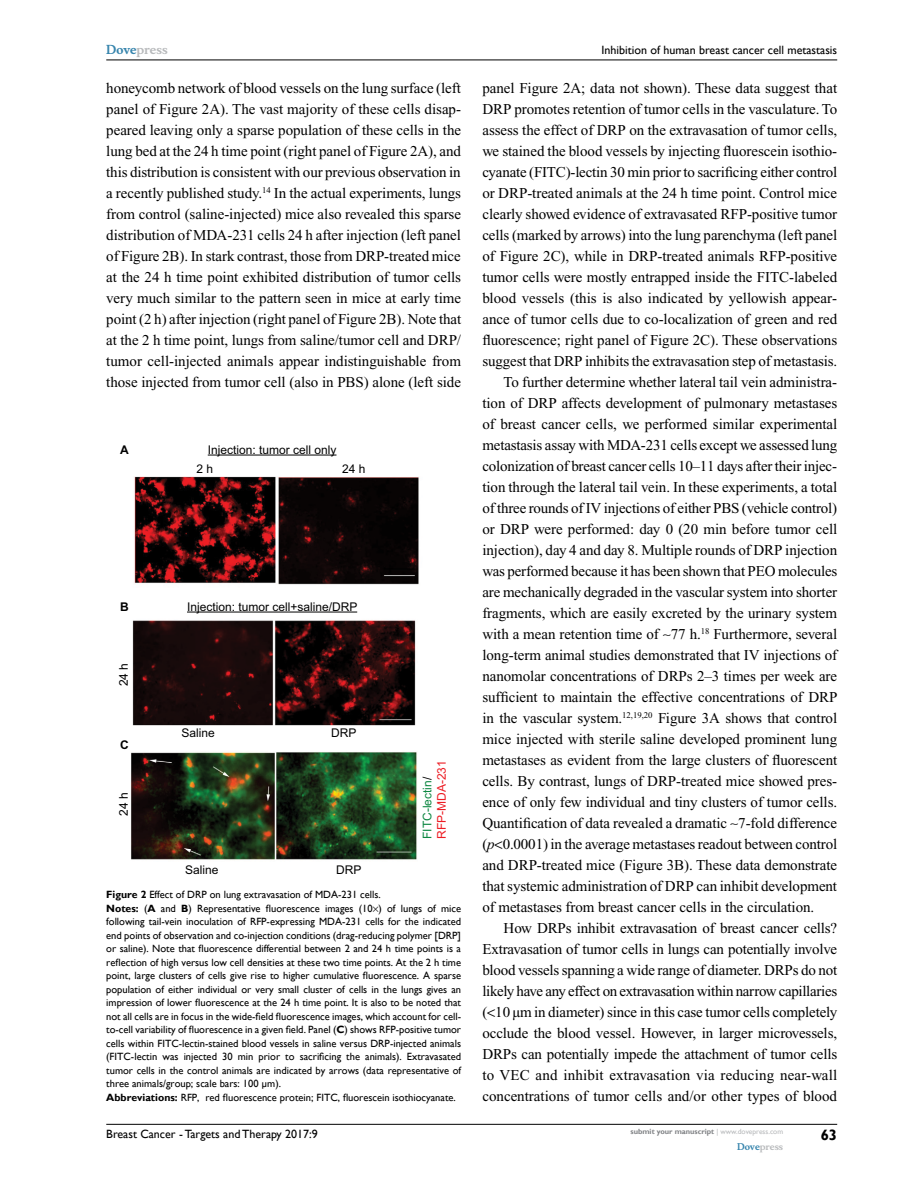
<style>
.page{position:relative;width:918px;height:1188px;background:#fff}
.page>*{position:absolute;margin:0;border:0;box-sizing:border-box;transform-origin:0 0}
.t1{font:15px/21px "Times New Roman";letter-spacing:-.005em;color:#000;text-align:justify}
.t2{font:700 15px "Gill Sans";color:#000}
.t3{font:12px "Arial";color:#000}
.t4{font:12px "Gill Sans";color:#000}
.t5{font:12px/14.4px "Arial";color:#0d8742}
.t6{font:700 12px "Musee";color:#b8babc}
.t7{font:700 12px "Arial";color:#000}
.t8{font:10.5px/13.5px "Gill Sans";color:#000}
.t9{font:700 9px "Musee";color:#b8babc}
.t10{font:700 7.5px "Gill Sans";color:#808285}
.s1{color:#3785ad}
.s2{font-style:italic}
.s3{color:#000}
.s4{color:#ed1d24}
.s5{font-weight:700}
.s6{font-weight:400;color:#b8babc}
</style>
<div class="page">
<hr style="left:106px;top:1124px;width:731px;height:1px;background:#000">
<hr style="left:106px;top:60px;width:731px;height:1px;background:#000">
<img style="left:131px;top:477px;width:288px;height:383px">
<hr style="left:208px;top:455px;width:128px;height:1px;background:#000">
<hr style="left:187px;top:612px;width:170px;height:1px;background:#000">
<p class="t6" style="left:106px;top:43px;width:63px"><span class="s1">Dove</span>press</p>
<p class="t4" style="left:602px;top:43px;width:237px">Inhibition of human breast cancer cell metastasis</p>
<p class="t1" style="left:106px;top:77px;width:357px">honeycomb network of blood vessels on the lung surface (left panel of Figure 2A). The vast majority of these cells disap&shy;peared leaving only a sparse population of these cells in the lung bed at the 24 h time point (right panel of Figure 2A), and this distribution is consistent with our previous observation in a recently published study.<sup>14</sup> In the actual experiments, lungs from control (saline-injected) mice also revealed this sparse distribution of MDA-231 cells 24 h after injection (left panel of Figure 2B). In stark contrast, those from DRP-treated mice at the 24 h time point exhibited distribution of tumor cells very much similar to the pattern seen in mice at early time point (2 h) after injection (right panel of Figure 2B). Note that at the 2 h time point, lungs from saline/tumor cell and DRP/ tumor cell-injected animals appear indistinguishable from those injected from tumor cell (also in PBS) alone (left side</p>
<p class="t1" style="left:482px;top:77px;width:356px">panel Figure 2A; data not shown). These data suggest that</p>
<p class="t1" style="left:482px;top:98px;width:356px">DRP promotes retention of tumor cells in the vasculature. To</p>
<p class="t1" style="left:482px;top:119px;width:356px">assess the effect of DRP on the extravasation of tumor cells,</p>
<p class="t1" style="left:482px;top:140px;width:356px">we stained the blood vessels by injecting fluorescein isothio-</p>
<p class="t1" style="left:482px;top:161px;width:357px">cyanate (FITC)-lectin 30 min prior to sacrificing either control</p>
<p class="t1" style="left:482px;top:182px;width:356px">or DRP-treated animals at the 24 h time point. Control mice</p>
<p class="t1" style="left:482px;top:203px;width:356px">clearly showed evidence of extravasated RFP-positive tumor</p>
<p class="t1" style="left:482px;top:224px;width:356px">cells (marked by arrows) into the lung parenchyma (left panel</p>
<p class="t1" style="left:482px;top:245px;width:356px">of Figure 2C), while in DRP-treated animals RFP-positive</p>
<p class="t1" style="left:482px;top:266px;width:356px">tumor cells were mostly entrapped inside the FITC-labeled</p>
<p class="t1" style="left:482px;top:287px;width:356px">blood vessels (this is also indicated by yellowish appear-</p>
<p class="t1" style="left:482px;top:308px;width:356px">ance of tumor cells due to co-localization of green and red</p>
<p class="t1" style="left:482px;top:329px;width:356px">fluorescence; right panel of Figure 2C). These observations</p>
<p class="t1" style="left:482px;top:350px;width:357px">suggest that DRP inhibits the extravasation step of metastasis.</p>
<p class="t1" style="left:504px;top:371px;width:335px">To further determine whether lateral tail vein administra-</p>
<p class="t1" style="left:482px;top:392px;width:356px">tion of DRP affects development of pulmonary metastases</p>
<p class="t1" style="left:482px;top:413px;width:357px">of breast cancer cells, we performed similar experimental</p>
<p class="t1" style="left:482px;top:434px;width:357px">metastasis assay with MDA-231 cells except we assessed lung</p>
<p class="t1" style="left:482px;top:455px;width:356px">colonization of breast cancer cells 10–11 days after their injec-</p>
<p class="t1" style="left:482px;top:476px;width:356px">tion through the lateral tail vein. In these experiments, a total</p>
<p class="t1" style="left:482px;top:497px;width:356px">of three rounds of IV injections of either PBS (vehicle control)</p>
<p class="t1" style="left:482px;top:518px;width:356px">or DRP were performed: day 0 (20 min before tumor cell</p>
<p class="t1" style="left:482px;top:539px;width:356px">injection), day 4 and day 8. Multiple rounds of DRP injection</p>
<p class="t1" style="left:482px;top:560px;width:357px">was performed because it has been shown that PEO molecules</p>
<p class="t1" style="left:482px;top:581px;width:356px">are mechanically degraded in the vascular system into shorter</p>
<p class="t1" style="left:482px;top:602px;width:356px">fragments, which are easily excreted by the urinary system</p>
<p class="t1" style="left:482px;top:623px;width:356px">with a mean retention time of 77 h.<sup>18</sup> Furthermore, several</p>
<p class="t1" style="left:482px;top:644px;width:356px">long-term animal studies demonstrated that IV injections of</p>
<p class="t1" style="left:482px;top:665px;width:356px">nanomolar concentrations of DRPs 2–3 times per week are</p>
<p class="t1" style="left:482px;top:686px;width:356px">sufficient to maintain the effective concentrations of DRP</p>
<p class="t1" style="left:482px;top:707px;width:356px">in the vascular system.<sup>12,19,20</sup> Figure 3A shows that control</p>
<p class="t1" style="left:482px;top:728px;width:356px">mice injected with sterile saline developed prominent lung</p>
<p class="t1" style="left:482px;top:749px;width:356px">metastases as evident from the large clusters of fluorescent</p>
<p class="t1" style="left:482px;top:770px;width:356px">cells. By contrast, lungs of DRP-treated mice showed pres-</p>
<p class="t1" style="left:482px;top:791px;width:356px">ence of only few individual and tiny clusters of tumor cells.</p>
<p class="t1" style="left:482px;top:812px;width:356px">Quantification of data revealed a dramatic 7-fold difference</p>
<p class="t1" style="left:482px;top:833px;width:356px">(<span class="s2">p</span> 0.0001) in the average metastases readout between control</p>
<p class="t1" style="left:482px;top:854px;width:356px">and DRP-treated mice (Figure 3B). These data demonstrate</p>
<p class="t1" style="left:482px;top:875px;width:356px">that systemic administration of DRP can inhibit development</p>
<p class="t1" style="left:482px;top:896px;width:333px">of metastases from breast cancer cells in the circulation.</p>
<p class="t1" style="left:504px;top:917px;width:335px">How DRPs inhibit extravasation of breast cancer cells?</p>
<p class="t1" style="left:482px;top:938px;width:356px">Extravasation of tumor cells in lungs can potentially involve</p>
<p class="t1" style="left:482px;top:959px;width:356px">blood vessels spanning a wide range of diameter. DRPs do not</p>
<p class="t1" style="left:482px;top:980px;width:356px">likely have any effect on extravasation within narrow capillaries</p>
<p class="t1" style="left:482px;top:1001px;width:357px">( 10 µm in diameter) since in this case tumor cells completely</p>
<p class="t1" style="left:482px;top:1022px;width:356px">occlude the blood vessel. However, in larger microvessels,</p>
<p class="t1" style="left:482px;top:1043px;width:356px">DRPs can potentially impede the attachment of tumor cells</p>
<p class="t1" style="left:482px;top:1064px;width:356px">to VEC and inhibit extravasation via reducing near‑wall</p>
<p class="t1" style="left:482px;top:1085px;width:356px">concentrations of tumor cells and/or other types of blood</p>
<p class="t7" style="left:120px;top:441px;width:10px">A</p>
<p class="t3" style="left:208px;top:441px;width:130px">Injection: tumor cell only</p>
<p class="t3" style="left:342px;top:461px;width:25px">24 h</p>
<p class="t3" style="left:197px;top:461px;width:18px">2 h</p>
<p class="t3" style="left:187px;top:598px;width:172px">Injection: tumor cell+saline/DRP</p>
<p class="t7" style="left:120px;top:598px;width:10px">B</p>
<p class="t3" style="left:115px;top:686px;width:25px;rotate:-90deg">24 h</p>
<p class="t3" style="left:181px;top:725px;width:35px">Saline</p>
<p class="t3" style="left:331px;top:725px;width:27px">DRP</p>
<p class="t7" style="left:120px;top:736px;width:10px">C</p>
<p class="t5" style="left:420px;top:839px;width:80px;rotate:-90deg">FITC-lectin<span class="s3">/<br></span><span class="s4">RFP-MDA-231</span></p>
<p class="t3" style="left:115px;top:816px;width:25px;rotate:-90deg">24 h</p>
<p class="t3" style="left:185px;top:862px;width:35px">Saline</p>
<p class="t3" style="left:336px;top:862px;width:27px">DRP</p>
<p class="t8" style="left:106px;top:888px;width:356px"><span class="s5">Figure 2</span> Effect of DRP on lung extravasation of MDA-231 cells.<br><span class="s5">Notes:</span> (<span class="s5">A</span> and <span class="s5">B</span>) Representative fluorescence images (10 ) of lungs of mice following tail-vein inoculation of RFP-expressing MDA-231 cells for the indicated end points of observation and co-injection conditions (drag-reducing polymer [DRP] or saline). Note that fluorescence differential between 2 and 24 h time points is a reflection of high versus low cell densities at these two time points. At the 2 h time point, large clusters of cells give rise to higher cumulative fluorescence. A sparse population of either individual or very small cluster of cells in the lungs gives an impression of lower fluorescence at the 24 h time point. It is also to be noted that not all cells are in focus in the wide-field fluorescence images, which account for cell&shy;to-cell variability of fluorescence in a given field. Panel (<span class="s5">C</span>) shows RFP-positive tumor cells within FITC-lectin-stained blood vessels in saline versus DRP-injected animals (FITC-lectin was injected 30 min prior to sacrificing the animals). Extravasated tumor cells in the control animals are indicated by arrows (data representative of three animals/group; scale bars: 100 µm).<br><span class="s5">Abbreviations:</span> RFP, red fluorescence protein; FITC, fluorescein isothiocyanate.</p>
<p class="t4" style="left:106px;top:1127px;width:213px">Breast Cancer - Targets and Therapy 2017:9</p>
<p class="t10" style="left:631px;top:1127px;width:154px">submit your manuscript <span class="s6">| www.dovepress.com</span></p>
<p class="t9" style="left:737px;top:1141px;width:48px"><span class="s1">Dove</span>press</p>
<p class="t2" style="left:821px;top:1126px;width:18px">63</p>
</div>
